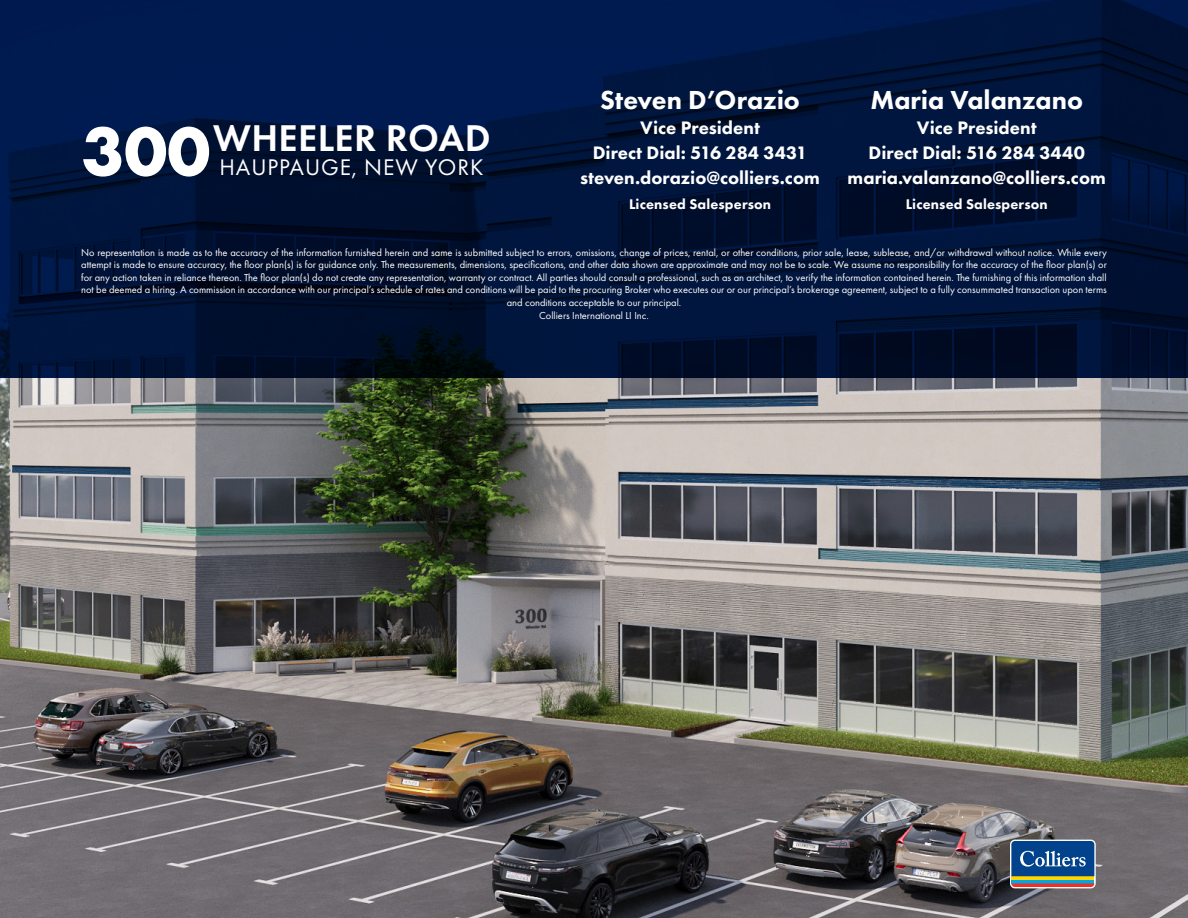
<style>
.page{position:relative;width:1188px;height:918px;background:#fff}
.page>*{position:absolute;margin:0;border:0;box-sizing:border-box;transform-origin:0 0}
.t1{font:600 38.7px "Futura PT";letter-spacing:.01em;color:#fff}
.t2{font:800 27px "Futura PT";color:#fff}
.t3{font:23.4px "Futura PT";letter-spacing:.04em;color:#fff}
.t4{font:800 18.75px/24.9px "Futura PT";color:#fff;text-align:center}
.t5{font:800 14.55px "Futura PT";letter-spacing:.01em;color:#fff}
.t6{font:10.5px/12.6px "Futura PT";color:#fff;text-align:center}
.s1{font-weight:700;font-size:71.7px}
</style>
<div class="page">
<img style="left:0;top:378px;width:1188px;height:540px">
<svg style="left:1010px;top:840px;width:86px;height:48px"></svg>
<hr style="left:1011px;top:880px;width:83px;height:3px;background:#00a8e4">
<svg style="left:1011px;top:876px;width:83px;height:4px"></svg>
<svg style="left:1011px;top:883px;width:83px;height:4px"></svg>
<svg style="left:1011px;top:841px;width:83px;height:35px;background:#1d5899"></svg>
<svg style="left:0;top:0;width:1188px;height:378px;background:#00133a"></svg>
<h2 class="t2" style="left:870px;top:83px;width:214px">Maria Valanzano</h2>
<h3 class="t4" style="left:848px;top:115px;width:260px">Vice President<br>Direct Dial: 516 284 3440 maria.valanzano@colliers.com</h3>
<h3 class="t5" style="left:906px;top:195px;width:144px">Licensed Salesperson</h3>
<p class="t6" style="left:81px;top:246px;width:1027px">No representation is made as to the accuracy of the information furnished herein and same is submitted subject to errors, omissions, change of prices, rental, or other conditions, prior sale, lease, sublease, and/or withdrawal without notice. While every attempt is made to ensure accuracy, the floor plan(s) is for guidance only. The measurements, dimensions, specifications, and other data shown are approximate and may not be to scale. We assume no responsibility for the accuracy of the floor plan(s) or for any action taken in reliance thereon. The floor plan(s) do not create any representation, warranty or contract. All parties should consult a professional, such as an architect, to verify the information contained herein. The furnishing of this information shall not be deemed a hiring. A commission in accordance with our principal’s schedule of rates and conditions will be paid to the procuring Broker who executes our or our principal’s brokerage agreement, subject to a fully consummated transaction upon terms and conditions acceptable to our principal.<br>Colliers International LI Inc.</p>
<h2 class="t2" style="left:600px;top:83px;width:201px">Steven D’Orazio</h2>
<h3 class="t4" style="left:580px;top:115px;width:241px">Vice President<br>Direct Dial: 516 284 3431 steven.dorazio@colliers.com</h3>
<h3 class="t5" style="left:629px;top:195px;width:144px">Licensed Salesperson</h3>
<h1 class="t1" style="left:81px;top:114px;width:411px"><span class="s1">300</span>WHEELER ROAD</h1>
<h3 class="t3" style="left:219px;top:153px;width:266px">HAUPPAUGE, NEW YORK</h3>
</div>
